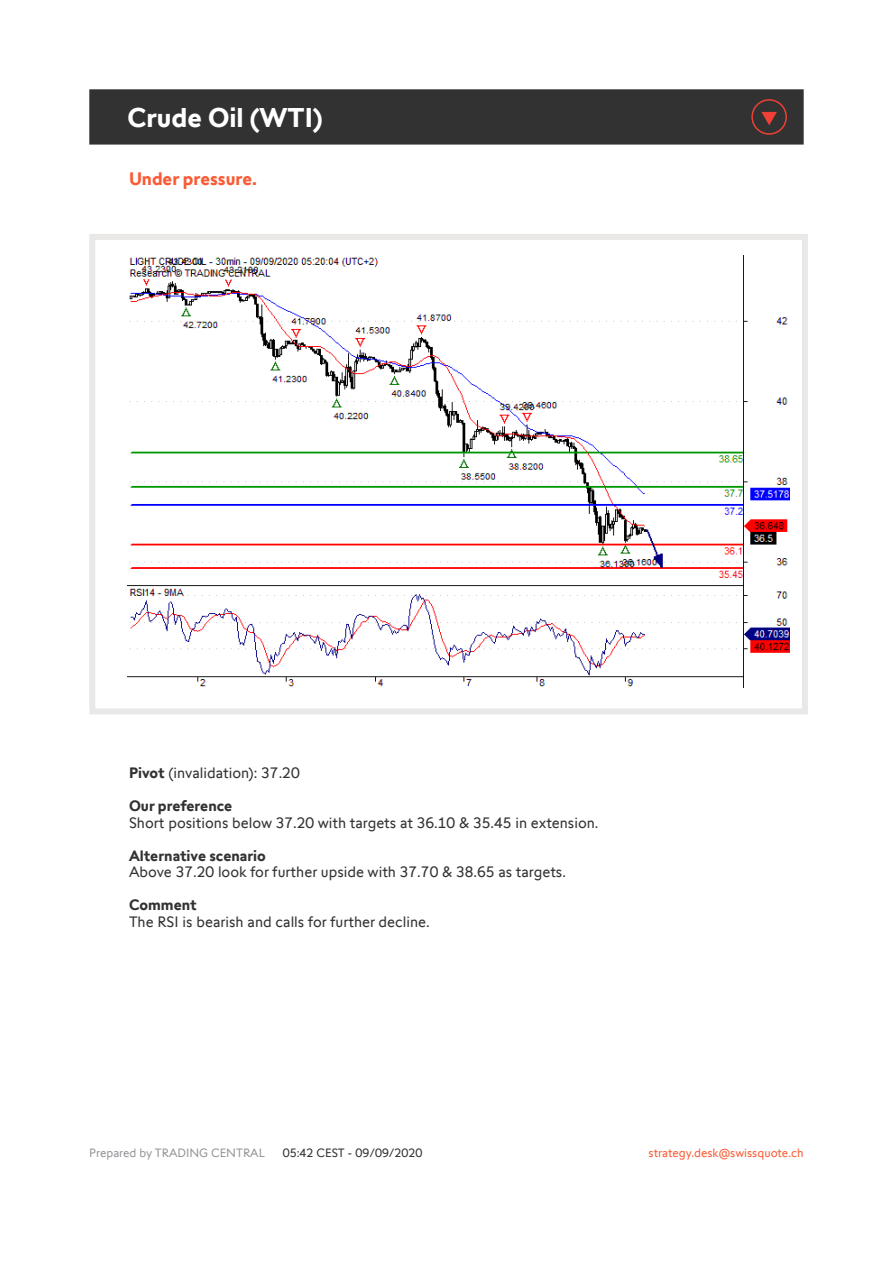
<style>
.page{position:relative;width:893px;height:1263px;background:#fff}
.page>*{position:absolute;margin:0;border:0;box-sizing:border-box;transform-origin:0 0}
.t1{font:700 27px "Swissquote CT";color:#fff}
.t2{font:700 18px "Swissquote CT";color:#fa5b35}
.t3{font:15px "Swissquote CT";color:#323232}
.t4{font:700 15px "Swissquote CT";color:#323232}
.t5{font:12px "Swissquote CT";color:#fa5b35}
.t6{font:12px "Swissquote CT";color:#939598}
.t7{font:12px "Swissquote CT";color:#323232}
.s1{font-weight:700}
</style>
<div class="page">
<div style="left:89px;top:234px;width:719px;height:480px;border:6px solid #e9e8e7"></div>
<div style="left:89px;top:89px;width:715px;height:56px;background:#323232;border:2px solid #323232"></div>
<img style="left:128px;top:255px;width:661px;height:432px">
<svg style="left:751px;top:99px;width:36px;height:36px"></svg>
<h1 class="t1" style="left:128px;top:101px;width:197px">Crude Oil (WTI)</h1>
<p class="t2" style="left:129px;top:168px;width:129px">Under pressure.</p>
<p class="t3" style="left:129px;top:764px;width:172px"><span class="s1">Pivot</span> (invalidation): 37.20</p>
<p class="t4" style="left:129px;top:797px;width:105px">Our preference</p>
<p class="t3" style="left:129px;top:814px;width:471px">Short positions below 37.20 with targets at 36.10 &amp; 35.45 in extension.</p>
<p class="t4" style="left:129px;top:846px;width:138px">Alternative scenario</p>
<p class="t3" style="left:129px;top:863px;width:438px">Above 37.20 look for further upside with 37.70 &amp; 38.65 as targets.</p>
<p class="t4" style="left:129px;top:896px;width:69px">Comment</p>
<p class="t3" style="left:129px;top:913px;width:302px">The RSI is bearish and calls for further decline.</p>
<p class="t6" style="left:89px;top:1145px;width:177px">Prepared by TRADING CENTRAL</p>
<p class="t7" style="left:283px;top:1145px;width:141px">05:42 CEST - 09/09/2020</p>
<p class="t5" style="left:649px;top:1145px;width:157px">strategy.desk@swissquote.ch</p>
</div>
